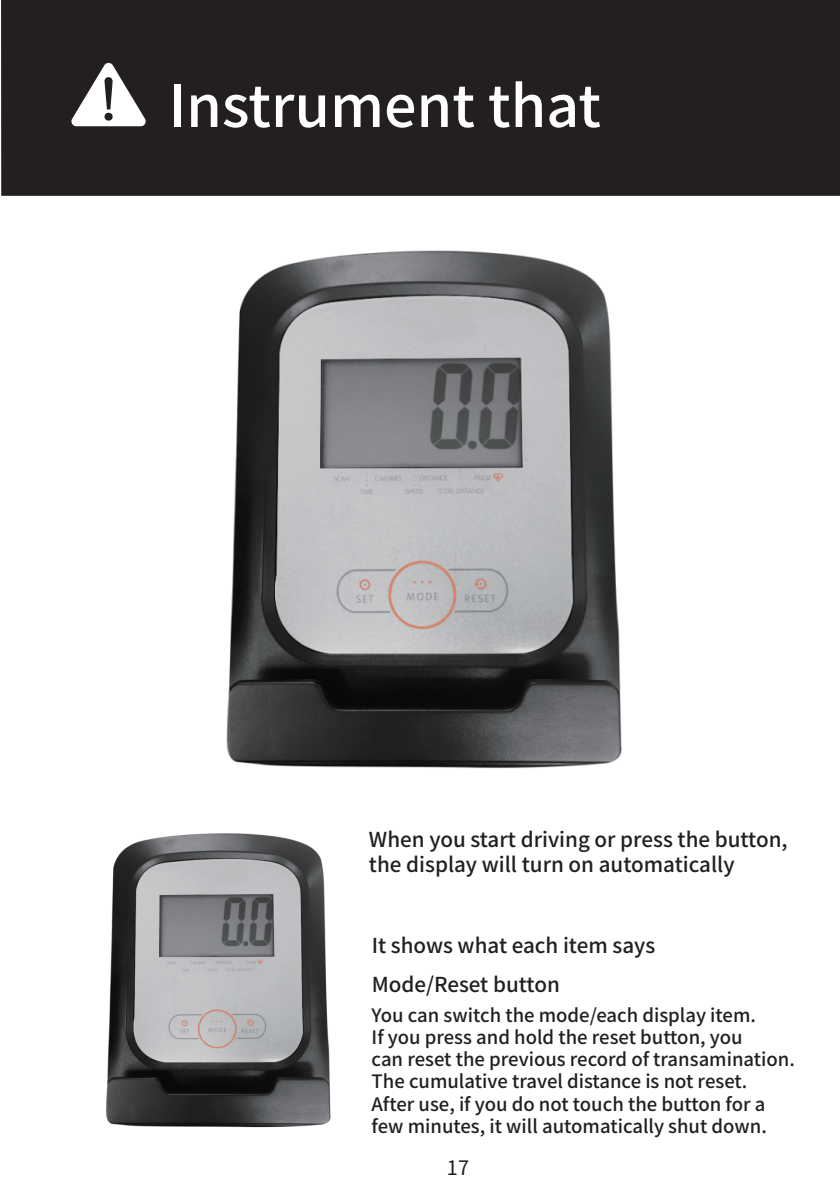
<style>
.page{position:relative;width:840px;height:1191px;background:#fff}
.page>*{position:absolute;margin:0;border:0;box-sizing:border-box;transform-origin:0 0}
.t1{font:500 57.4px "Source Han Sans CN";color:#fff}
.t2{font:500 20.6px/24.8px "Source Han Sans CN";color:#231f20}
.t3{font:20px "Source Han Sans CN";color:#231f20}
.t4{font:500 18.4px/22.2px "Source Han Sans CN";color:#231f20}
</style>
<div class="page">
<div style="left:1px;top:0;width:838px;height:196px;background:#231f20"></div>
<svg style="left:71px;top:62px;width:75px;height:65px"></svg>
<img style="left:226px;top:250px;width:396px;height:519px">
<img style="left:106px;top:833px;width:225px;height:295px">
<h1 class="t1" style="left:168px;top:74px;width:434px">Instrument that</h1>
<p class="t2" style="left:369px;top:827px;width:420px">When you start driving or press the button, the display will turn on automatically</p>
<p class="t2" style="left:371px;top:926px;width:285px;line-height:39.4px">It shows what each item says<br>Mode/Reset button</p>
<p class="t4" style="left:371px;top:1004px;width:424px">You can switch the mode/each display item.<br>If you press and hold the reset button, you<br>can reset the previous record of transamination.<br>The cumulative travel distance is not reset.<br>After use, if you do not touch the button for a few minutes, it will automatically shut down.</p>
<p class="t3" style="left:446px;top:1156px;width:24px">17</p>
</div>
